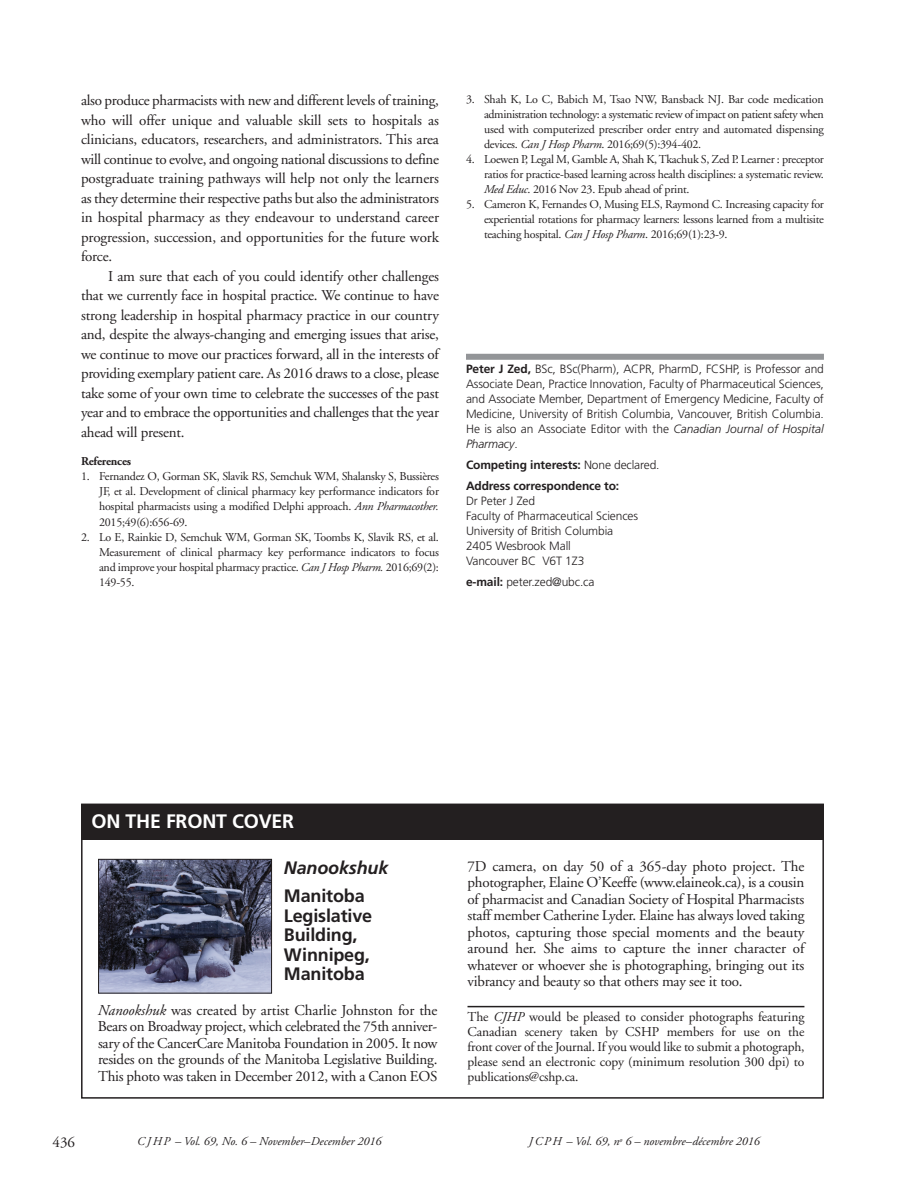
<style>
.page{position:relative;width:905px;height:1202px;background:#fff}
.page>*{position:absolute;margin:0;border:0;box-sizing:border-box;transform-origin:0 0}
.t1{font:700 19.5px "Frutiger";letter-spacing:-.01em;color:#fff}
.t2{font:700 18px/19.5px "Frutiger";letter-spacing:-.01em;color:#231f20}
.t3{font:italic 700 18px "Frutiger";letter-spacing:-.01em;color:#231f20}
.t4{font:15px/19.5px "Adobe Garamond";letter-spacing:-.015em;color:#231f20;text-align:justify}
.t5{font:13.5px/15px "Adobe Garamond";letter-spacing:-.005em;color:#231f20;text-align:justify}
.t6{font:12px/15px "Adobe Garamond";letter-spacing:-.02em;color:#231f20;text-align:justify}
.t7{font:300 12px/15px "Frutiger";letter-spacing:-.01em;color:#231f20;text-align:justify}
.t8{font:italic 12px "Adobe Garamond";color:#231f20}
.t9{font:700 12px/21px "Frutiger";letter-spacing:-.01em;color:#231f20}
.t10{font:700 12px "Adobe Garamond";letter-spacing:-.015em;color:#231f20}
.s1{font-style:italic}
.s2{font-weight:700}
.s3{font-weight:300}
</style>
<div class="page">
<div style="left:466px;top:354px;width:358px;height:6px;background:#939598"></div>
<hr style="left:467px;top:1005px;width:337px;height:2px;background:#231f20">
<div style="left:81px;top:803px;width:743px;height:36px;background:#231f20"></div>
<img style="left:100px;top:861px;width:170px;height:130px">
<div style="left:98px;top:859px;width:174px;height:134px;border:1px solid #231f20"></div>
<p class="t4" style="left:81px;top:92px;width:359px">also produce pharmacists with new and different levels of training, who will offer unique and valuable skill sets to hospitals as clinicians, educators, researchers, and administrators. This area will continue to evolve, and ongoing national discussions to define postgraduate training pathways will help not only the learners as they determine their respective paths but also the administrators in hospital pharmacy as they endeavour to understand career progression, succession, and opportunities for the future work force.</p>
<p class="t4" style="left:81px;top:268px;width:359px;text-indent:27px">I am sure that each of you could identify other challenges that we currently face in hospital practice. We continue to have strong leadership in hospital pharmacy practice in our country and, despite the always-changing and emerging issues that arise, we continue to move our practices forward, all in the interests of providing exemplary patient care. As 2016 draws to a close, please take some of your own time to celebrate the successes of the past year and to embrace the opportunities and challenges that the year ahead will present.</p>
<p class="t10" style="left:81px;top:457px;width:52px">References</p>
<p class="t6" style="left:99px;top:470px;width:341px;text-indent:-18px">1. Fernandez O, Gorman SK, Slavik RS, Semchuk WM, Shalansky S, Bussières JF, et al. Development of clinical pharmacy key performance indicators for hospital pharmacists using a modified Delphi approach. <span class="s1">Ann Pharmacother.<br></span>2015;49(6):656-69.</p>
<p class="t6" style="left:99px;top:530px;width:341px;text-indent:-18px">2. Lo E, Rainkie D, Semchuk WM, Gorman SK, Toombs K, Slavik RS, et al.<br>Measurement of clinical pharmacy key performance indicators to focus and improve your hospital pharmacy practice. <span class="s1">Can J Hosp Pharm.</span> 2016;69(2):<br>149-55.</p>
<p class="t6" style="left:484px;top:93px;width:341px;text-indent:-18px">3. Shah K, Lo C, Babich M, Tsao NW, Bansback NJ. Bar code medication administration technology: a systematic review of impact on patient safety when used with computerized prescriber order entry and automated dispensing devices. <span class="s1">Can J Hosp Pharm</span>. 2016;69(5):394-402.</p>
<p class="t6" style="left:484px;top:153px;width:341px;text-indent:-18px">4. Loewen P, Legal M, Gamble A, Shah K,Tkachuk S, Zed P. Learner : preceptor ratios for practice-based learning across health disciplines: a systematic review.<br><span class="s1">Med Educ</span>. 2016 Nov 23. Epub ahead of print.</p>
<p class="t6" style="left:484px;top:198px;width:341px;text-indent:-18px">5. Cameron K, Fernandes O, Musing ELS, Raymond C. Increasing capacity for experiential rotations for pharmacy learners: lessons learned from a multisite teaching hospital. <span class="s1">Can J Hosp Pharm</span>. 2016;69(1):23-9.</p>
<p class="t7" style="left:466px;top:362px;width:359px"><span class="s2">Peter J Zed,</span> BSc, BSc(Pharm), ACPR, PharmD, FCSHP, is Professor and Associate Dean, Practice Innovation, Faculty of Pharmaceutical Sciences, and Associate Member, Department of Emergency Medicine, Faculty of Medicine, University of British Columbia, Vancouver, British Columbia.<br>He is also an Associate Editor with the <span class="s1">Canadian Journal of Hospital Pharmacy</span>.</p>
<p class="t9" style="left:466px;top:455px;width:195px">Competing interests: <span class="s3">None declared.<br></span>Address correspondence to:</p>
<p class="t7" style="left:466px;top:494px;width:174px;text-align:left">Dr Peter J Zed<br>Faculty of Pharmaceutical Sciences<br>University of British Columbia<br>2405 Wesbrook Mall<br>Vancouver BC V6T 1Z3</p>
<p class="t7" style="left:466px;top:575px;width:130px"><span class="s2">e-mail:</span> peter.zed@ubc.ca</p>
<h1 class="t1" style="left:92px;top:813px;width:204px">ON THE FRONT COVER</h1>
<p class="t3" style="left:284px;top:860px;width:106px">Nanookshuk</p>
<p class="t2" style="left:284px;top:887px;width:90px">Manitoba<br>Legislative<br>Building,<br>Winnipeg,<br>Manitoba</p>
<p class="t4" style="left:98px;top:1002px;width:341px;line-height:16.5px"><span class="s1">Nanookshuk</span> was created by artist Charlie Johnston for the Bears on Broadway project, which celebrated the 75th anniver&shy;sary of the CancerCare Manitoba Foundation in 2005. It now resides on the grounds of the Manitoba Legislative Building.<br>This photo was taken in December 2012, with a Canon EOS</p>
<p class="t4" style="left:467px;top:859px;width:338px;line-height:16.5px">7D camera, on day 50 of a 365-day photo project. The photographer, Elaine O’Keeffe (www.elaineok.ca), is a cousin of pharmacist and Canadian Society of Hospital Pharmacists staff member Catherine Lyder. Elaine has always loved taking photos, capturing those special moments and the beauty around her. She aims to capture the inner character of whatever or whoever she is photographing, bringing out its vibrancy and beauty so that others may see it too.</p>
<p class="t5" style="left:467px;top:1010px;width:338px">The <span class="s1">CJHP</span> would be pleased to consider photographs featuring Canadian scenery taken by CSHP members for use on the front cover of the Journal. If you would like to submit a photograph, please send an electronic copy (minimum resolution 300 dpi) to publications@cshp.ca.</p>
<p class="t4" style="left:52px;top:1133px;width:24px">436</p>
<p class="t8" style="left:137px;top:1136px;width:246px">CJHP – Vol. 69, No. 6 – November–December 2016</p>
<p class="t8" style="left:529px;top:1136px;width:232px">JCPH – Vol. 69, n<sup>o</sup> 6 – novembre–décembre 2016</p>
</div>
